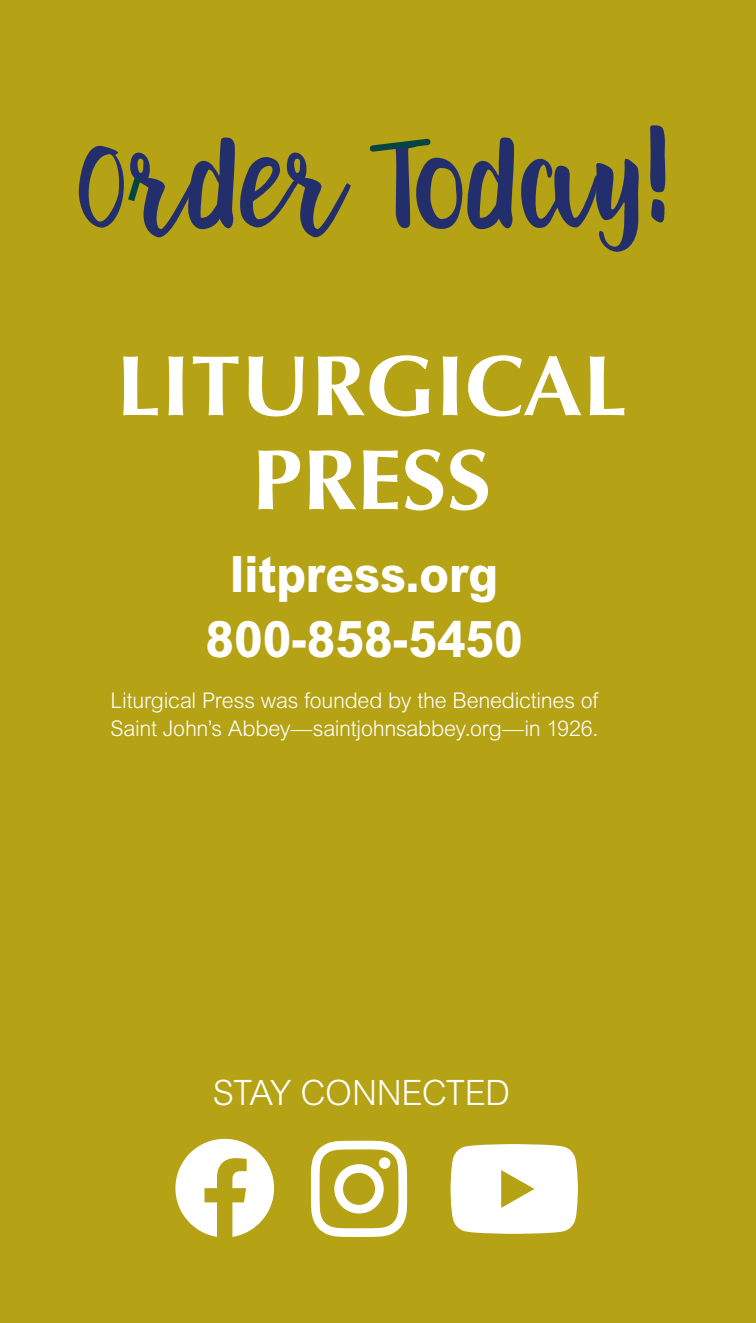
<style>
.page{position:relative;width:756px;height:1323px;background:#b5a215}
.page>*{position:absolute;margin:0;border:0;box-sizing:border-box;transform-origin:0 0}
._05-quote{font:115.5px "Stephanie Jane";letter-spacing:.035em;color:#232f6d;scale:.92 1}
.a{font:700 85.4px/94px "Optima LT Std";color:#fff;text-align:center;scale:1.05 1}
.t1{font:800 50.05px "Arial MT Std";color:#fff;scale:.93 1}
.q{font:300 35px "Arial MT Std";letter-spacing:-.015em;color:#fff}
.q-2{font:300 21.7px/28px "Arial MT Std";letter-spacing:-.01em;color:#fff}
</style>
<div class="page">
<svg style="left:175px;top:1139px;width:99px;height:98px"></svg>
<svg style="left:311px;top:1141px;width:96px;height:96px"></svg>
<svg style="left:128px;top:176px;width:13px;height:25px"></svg>
<svg style="left:369px;top:138px;width:62px;height:14px"></svg>
<svg style="left:451px;top:1144px;width:127px;height:90px;background:#f6f4e3"></svg>
<p class="_05-quote" style="left:79px;top:115px;width:639px">ORDER TODAY!</p>
<p class="a" style="left:116px;top:340px;width:489px">LITURGICAL<br>PRESS</p>
<p class="t1" style="left:230px;top:544px;width:290px">litpress.org</p>
<p class="t1" style="left:205px;top:609px;width:343px">800-858-5450</p>
<p class="q-2" style="left:111px;top:687px;width:489px">Liturgical Press was founded by the Benedictines of<br>Saint John’s Abbey—saintjohnsabbey.org—in 1926.</p>
<p class="q" style="left:213px;top:1073px;width:299px">STAY CONNECTED</p>
</div>
